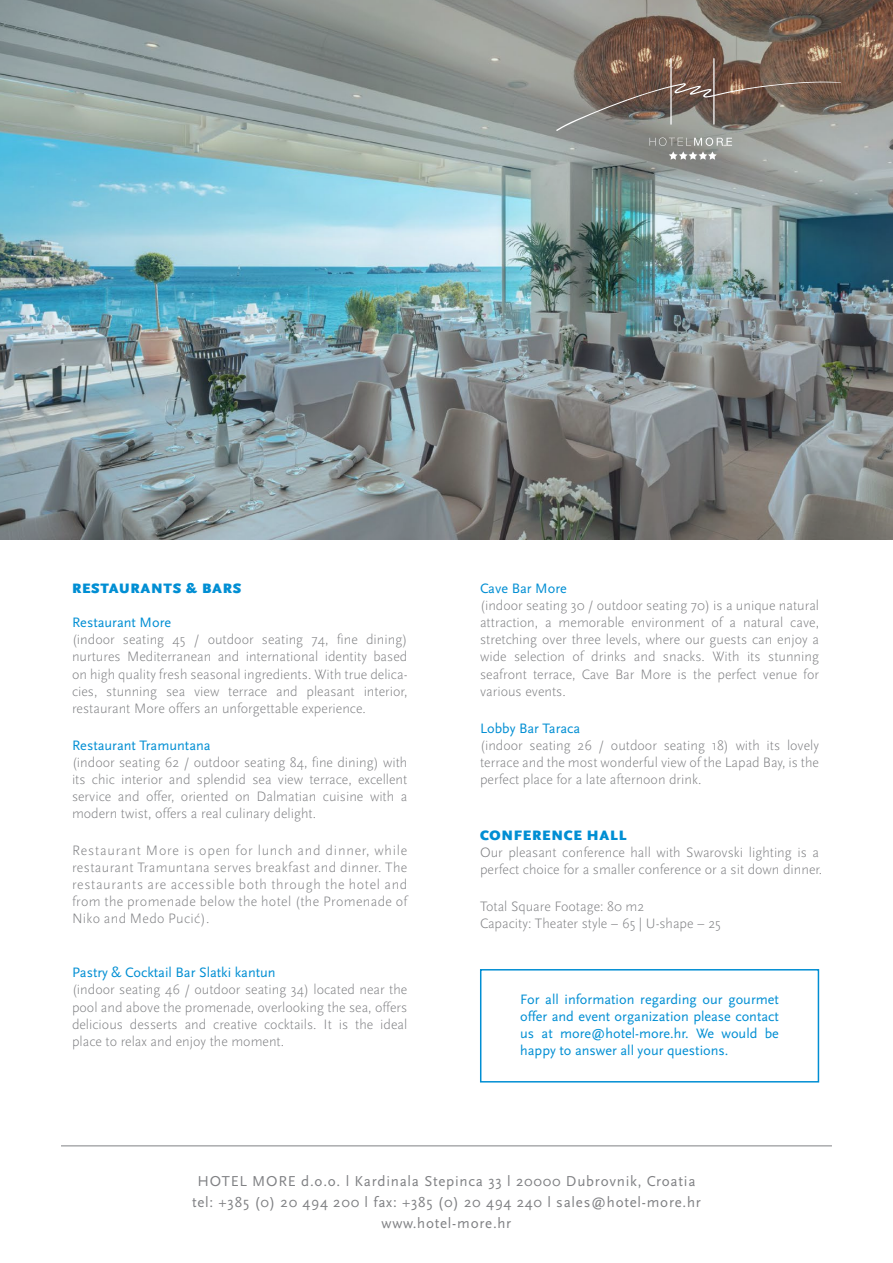
<style>
.page{position:relative;width:893px;height:1263px;background:#fff}
.page>*{position:absolute;margin:0;border:0;box-sizing:border-box;transform-origin:0 0}
.t1{font:15px/21px "Scala Sans";letter-spacing:.05em;color:#808184;text-align:center}
.t2{font:300 14.25px/17.1px "Scala Sans";color:#808184;text-align:justify}
.t3{font:14.25px/17.1px "Scala Sans";color:#008ed3;text-align:justify}
.t4{font:900 14.25px "Scala Sans";letter-spacing:.05em;color:#008ed3}
</style>
<div class="page">
<hr style="left:61px;top:1145px;width:771px;height:1px;background:#808184">
<img style="left:0;top:0;width:893px;height:540px">
<svg style="left:556px;top:82px;width:285px;height:49px"></svg>
<hr style="left:670px;top:58px;width:2px;height:67px;background:#fff">
<hr style="left:713px;top:58px;width:1px;height:67px;background:#fff">
<svg style="left:650px;top:138px;width:82px;height:22px"></svg>
<div style="left:480px;top:969px;width:339px;height:113px;border:2px solid #008ed3"></div>
<p class="t4" style="left:72px;top:581px;width:171px">RESTAURANTS &amp; BARS</p>
<p class="t3" style="left:72px;top:614px;width:101px">Restaurant More</p>
<p class="t2" style="left:72px;top:631px;width:337px">(indoor seating 45 / outdoor seating 74, fine dining) nurtures Mediterranean and international identity based on high quality fresh seasonal ingredients. With true delica&shy;cies, stunning sea view terrace and pleasant interior, restaurant More offers an unforgettable experience.</p>
<p class="t3" style="left:72px;top:737px;width:140px">Restaurant Tramuntana</p>
<p class="t2" style="left:72px;top:754px;width:337px">(indoor seating 62 / outdoor seating 84, fine dining) with its chic interior and splendid sea view terrace, excellent service and offer, oriented on Dalmatian cuisine with a modern twist, offers a real culinary delight.</p>
<p class="t2" style="left:72px;top:842px;width:337px">Restaurant More is open for lunch and dinner, while restaurant Tramuntana serves breakfast and dinner. The restaurants are accessible both through the hotel and from the promenade below the hotel (the Promenade of Niko and Medo Pucić).</p>
<p class="t3" style="left:72px;top:964px;width:205px">Pastry &amp; Cocktail Bar Slatki kantun</p>
<p class="t2" style="left:72px;top:981px;width:337px">(indoor seating 46 / outdoor seating 34) located near the pool and above the promenade, overlooking the sea, offers delicious desserts and creative cocktails. It is the ideal place to relax and enjoy the moment.</p>
<p class="t3" style="left:480px;top:580px;width:88px">Cave Bar More</p>
<p class="t2" style="left:480px;top:597px;width:341px">(indoor seating 30 / outdoor seating 70) is a unique natural attraction, a memorable environment of a natural cave, stretching over three levels, where our guests can enjoy a wide selection of drinks and snacks. With its stunning seafront terrace, Cave Bar More is the perfect venue for various events.</p>
<p class="t3" style="left:480px;top:720px;width:102px">Lobby Bar Taraca</p>
<p class="t2" style="left:480px;top:737px;width:341px">(indoor seating 26 / outdoor seating 18) with its lovely terrace and the most wonderful view of the Lapad Bay, is the perfect place for a late afternoon drink.</p>
<p class="t4" style="left:480px;top:827px;width:148px">CONFERENCE HALL</p>
<p class="t2" style="left:480px;top:844px;width:344px">Our pleasant conference hall with Swarovski lighting is a perfect choice for a smaller conference or a sit down dinner.</p>
<p class="t2" style="left:480px;top:898px;width:242px">Total Square Footage: 80 m2<br>Capacity: Theater style – 65 | U-shape – 25</p>
<p class="t3" style="left:520px;top:991px;width:260px">For all information regarding our gourmet offer and event organization please contact us at more@hotel-more.hr. We would be happy to answer all your questions.</p>
<p class="t1" style="left:192px;top:1171px;width:510px">HOTEL MORE d.o.o. l Kardinala Stepinca 33 l 20000 Dubrovnik, Croatia tel: +385 (0) 20 494 200 l fax: +385 (0) 20 494 240 l sales@hotel-more.hr www.hotel-more.hr</p>
</div>
